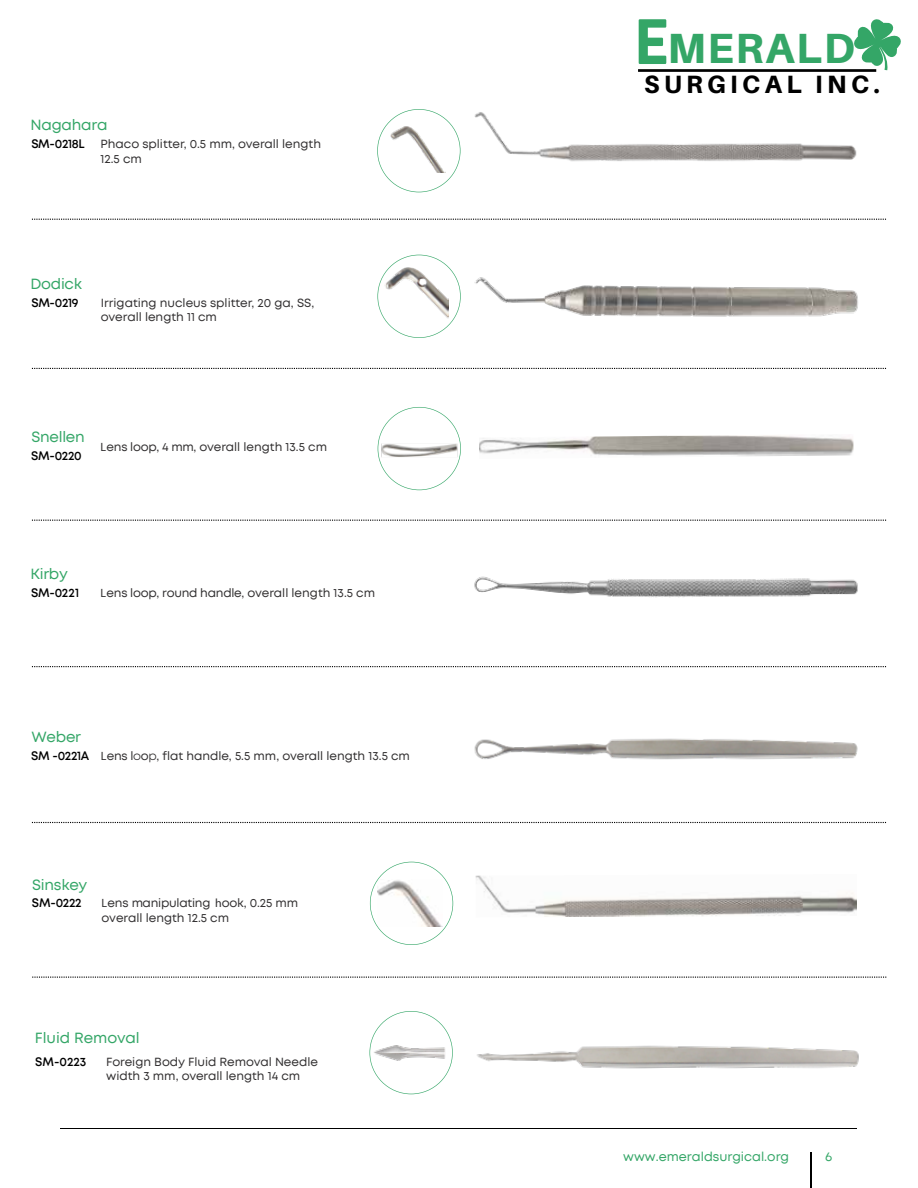
<style>
.page{position:relative;width:918px;height:1188px;background:#fff}
.page>*{position:absolute;margin:0;border:0;box-sizing:border-box;transform-origin:0 0}
.t1{font:800 42.3px "Aileron";letter-spacing:.04em;color:#34a667}
.t2{font:800 25.05px "Aileron";letter-spacing:.175em;color:#000}
.t3{font:15px "Mont";letter-spacing:-.015em;color:#34a667}
.t4{font:12.75px "Mont";color:#34a667}
.t5{font:12px/14.4px "Mont";color:#323031}
.t6{font:12px "Mont";letter-spacing:-.02em;color:#323031}
.t7{font:600 12px "Mont";letter-spacing:-.025em;color:#000}
.s1{font-family:"Myriad Pro"}
.s2{font-style:inherit}
.s3{font-family:"Anteb";font-weight:700;font-size:71.1px}
</style>
<div class="page">
<hr style="left:810px;top:1152px;width:1px;height:36px;background:#000">
<hr style="left:61px;top:1128px;width:796px;height:1px;background:#000">
<svg style="left:32px;top:219px;width:854px;height:1px"></svg>
<svg style="left:32px;top:520px;width:854px;height:1px"></svg>
<svg style="left:32px;top:666px;width:854px;height:1px"></svg>
<svg style="left:32px;top:368px;width:854px;height:1px"></svg>
<svg style="left:32px;top:822px;width:854px;height:1px"></svg>
<svg style="left:32px;top:977px;width:854px;height:1px"></svg>
<img style="left:474px;top:112px;width:383px;height:50px">
<svg style="left:377px;top:109px;width:84px;height:83px"></svg>
<svg style="left:393px;top:267px;width:68px;height:71px"></svg>
<svg style="left:378px;top:407px;width:83px;height:83px"></svg>
<img style="left:387px;top:125px;width:59px;height:48px">
<img style="left:474px;top:277px;width:384px;height:40px">
<img style="left:377px;top:255px;width:72px;height:74px">
<img style="left:474px;top:576px;width:384px;height:22px">
<img style="left:474px;top:738px;width:384px;height:22px">
<img style="left:479px;top:435px;width:375px;height:21px">
<img style="left:476px;top:875px;width:381px;height:42px">
<svg style="left:370px;top:862px;width:83px;height:83px"></svg>
<svg style="left:370px;top:1011px;width:83px;height:83px"></svg>
<img style="left:380px;top:442px;width:80px;height:17px">
<img style="left:372px;top:1043px;width:78px;height:19px">
<img style="left:477px;top:1045px;width:382px;height:24px">
<hr style="left:638px;top:69px;width:238px;height:3px;background:#000">
<svg style="left:852px;top:19px;width:49px;height:51px"></svg>
<p class="t3" style="left:30px;top:118px;width:79px">Nagahara</p>
<p class="t7" style="left:31px;top:138px;width:55px">SM-0218L</p>
<p class="t5" style="left:101px;top:138px;width:222px">Phaco splitter, 0.5 mm, overall length<br>12.5 cm</p>
<p class="t3" style="left:30px;top:276px;width:53px">Dodick</p>
<p class="t7" style="left:31px;top:297px;width:49px">SM-0219</p>
<p class="t5" style="left:101px;top:296px;width:215px">Irrigating nucleus splitter, 20 ga, SS, overall length 11 cm</p>
<p class="t3" style="left:31px;top:429px;width:55px">Snellen</p>
<p class="t7" style="left:31px;top:450px;width:52px">SM-0220</p>
<p class="t5" style="left:101px;top:440px;width:228px"><span class="s1">L</span>ens loop, 4 mm, overall length 13.5 cm</p>
<p class="t3" style="left:30px;top:566px;width:39px">Kirby</p>
<p class="t7" style="left:31px;top:587px;width:50px">SM-0221</p>
<p class="t6" style="left:101px;top:587px;width:276px"><span class="s1">L</span>ens loop, round handle, overall length 13.5 cm</p>
<p class="t3" style="left:31px;top:730px;width:51px">Weber</p>
<p class="t7" style="left:31px;top:750px;width:60px">SM -0221A</p>
<p class="t5" style="left:101px;top:749px;width:311px"><span class="s1">L</span>ens l<span class="s2">o</span>o<span class="s2">p</span>, flat handle, 5.5 mm, overall length 13.5 cm</p>
<p class="t3" style="left:32px;top:877px;width:57px">Sinskey</p>
<p class="t7" style="left:32px;top:897px;width:51px">SM-0222</p>
<p class="t6" style="left:102px;top:897px;width:198px"><span class="s1">L</span>ens manipulating <span class="s1">h</span>ook, 0.25 mm</p>
<p class="t5" style="left:102px;top:911px;width:129px">overall length 12.5 cm</p>
<p class="t3" style="left:35px;top:1031px;width:106px">Fluid Removal</p>
<p class="t5" style="left:106px;top:1055px;width:213px">Foreign Body Fluid Removal Needle width 3 mm, overall length 14 cm</p>
<p class="t7" style="left:35px;top:1055px;width:53px">SM-0223</p>
<h1 class="t1" style="left:634px;top:25px;width:222px"><span class="s3">E</span>MERALD</h1>
<h2 class="t2" style="left:644px;top:70px;width:237px">SURGICAL INC.</h2>
<p class="t4" style="left:623px;top:1150px;width:167px">www.emeraldsurgical.org</p>
<p class="t4" style="left:825px;top:1150px;width:9px">6</p>
</div>
